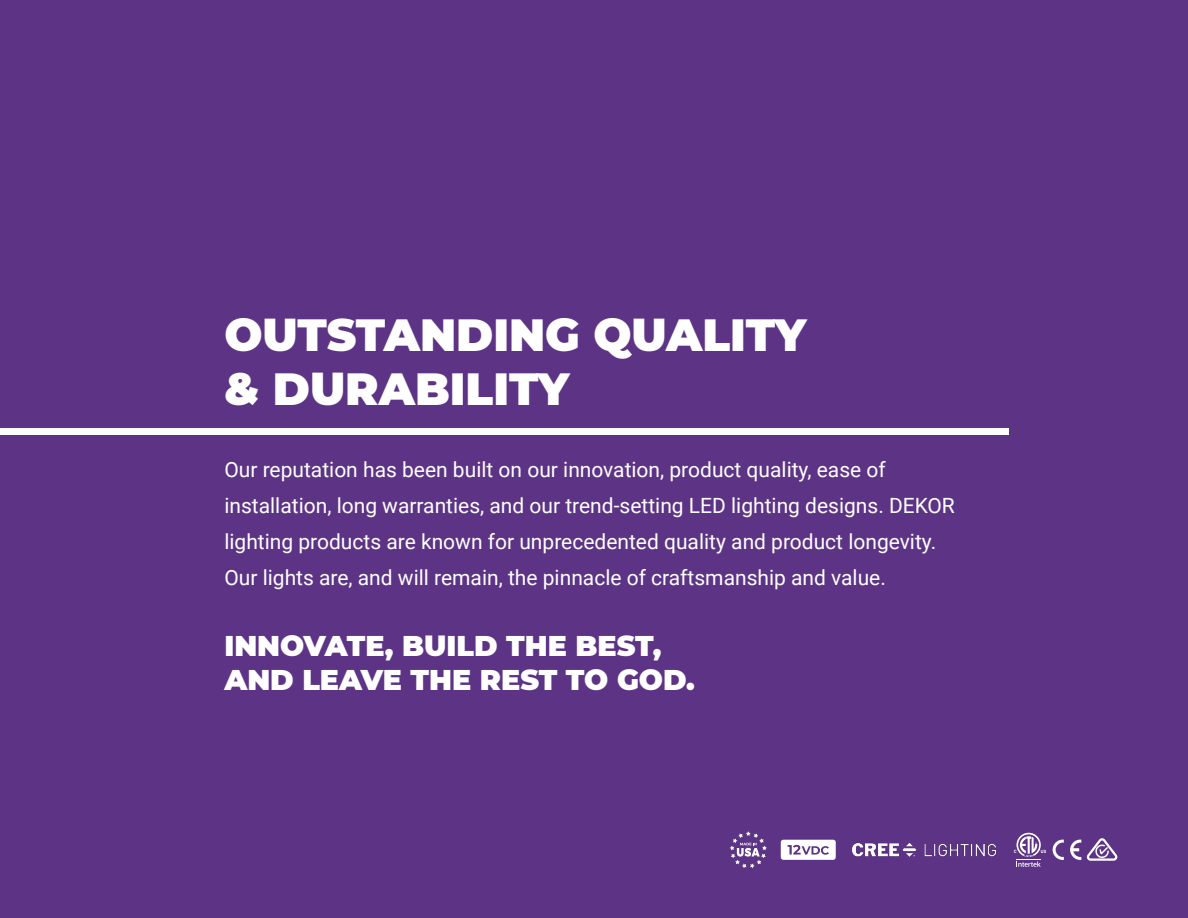
<style>
.page{position:relative;width:1188px;height:918px;background:#5d3385}
.page>*{position:absolute;margin:0;border:0;box-sizing:border-box;transform-origin:0 0}
.t1{font:900 45px/54px "Montserrat";color:#fff}
.t2{font:900 28.5px/34.2px "Montserrat";color:#fff}
.t3{font:21px/36px "Roboto";color:#fff}
</style>
<div class="page">
<div style="left:0;top:429px;width:1009px;height:6px;background:#fff"></div>
<img style="left:852px;top:843px;width:144px;height:14px">
<svg style="left:1053px;top:840px;width:11px;height:20px"></svg>
<svg style="left:1014px;top:833px;width:32px;height:34px"></svg>
<svg style="left:1070px;top:838px;width:47px;height:23px"></svg>
<svg style="left:781px;top:840px;width:55px;height:20px"></svg>
<svg style="left:730px;top:831px;width:37px;height:37px"></svg>
<h1 class="t1" style="left:224px;top:306px;width:584px">OUTSTANDING QUALITY &amp; DURABILITY</h1>
<p class="t3" style="left:224px;top:451px;width:732px">Our reputation has been built on our innovation, product quality, ease of installation, long warranties, and our trend-setting LED lighting designs. DEKOR lighting products are known for unprecedented quality and product longevity.<br>Our lights are, and will remain, the pinnacle of craftsmanship and value.</p>
<h2 class="t2" style="left:224px;top:627px;width:472px">INNOVATE, BUILD THE BEST,<br>AND LEAVE THE REST TO GOD.</h2>
</div>
